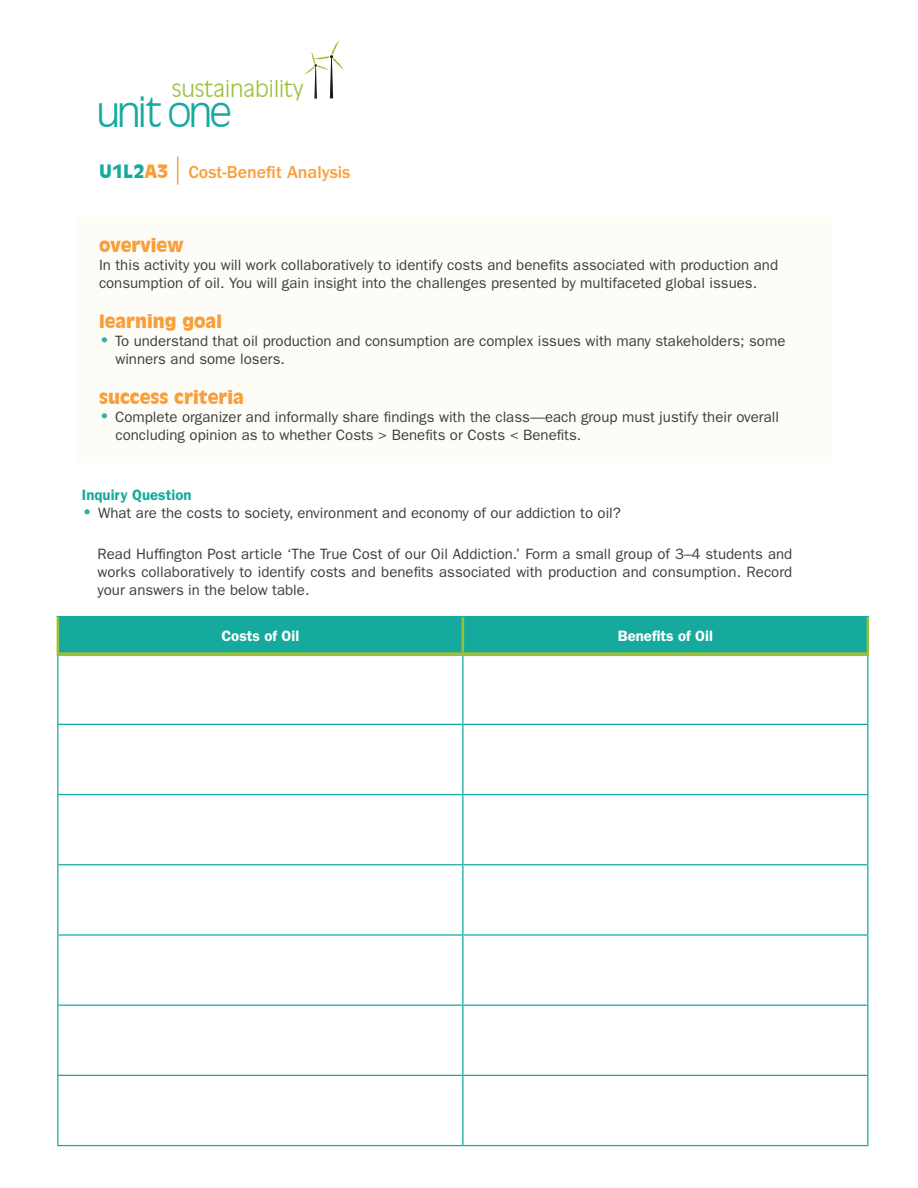
<style>
.page{position:relative;width:918px;height:1188px;background:#fff}
.page>*{position:absolute;margin:0;border:0;box-sizing:border-box;transform-origin:0 0}
.t1{font:300 39.9px "Incised 901 BT";letter-spacing:-.08em;color:#15aa9d}
.t2{font:300 22.35px "Incised 901 BT";color:#9cbf3b}
.t3{font:900 18px "Incised 901 BT";color:#f99f3a}
.t4{font:500 18px "ITC Franklin Gothic Std";color:#f99f3a}
.t5{font:15px/18px "ITC Franklin Gothic Std";color:#3e3e3f}
.t6{font:600 15px "ITC Franklin Gothic Std";color:#fff}
.t7{font:600 15px "ITC Franklin Gothic Std";color:#15aa9d}
.s1{font-family:"Incised 901 BT";font-weight:900;color:#15aa9d}
.s2{font-family:"Incised 901 BT";font-weight:900}
.s3{font-weight:600;font-size:18px;color:#34b0a4}
</style>
<div class="page">
<div style="left:77px;top:217px;width:756px;height:245px;background:#fefcf7"></div>
<svg style="left:304px;top:40px;width:39px;height:59px"></svg>
<svg style="left:177px;top:157px;width:1px;height:28px"></svg>
<div style="left:59px;top:617px;width:808px;height:35px;background:#15aa9d"></div>
<hr style="left:57px;top:616px;width:406px;height:1px;background:#15aa9d">
<hr style="left:463px;top:616px;width:406px;height:1px;background:#15aa9d">
<hr style="left:57px;top:656px;width:1px;height:68px;background:#15aa9d">
<hr style="left:462px;top:656px;width:1px;height:68px;background:#15aa9d">
<hr style="left:867px;top:656px;width:1px;height:68px;background:#15aa9d">
<hr style="left:57px;top:724px;width:406px;height:1px;background:#15aa9d">
<hr style="left:57px;top:725px;width:1px;height:69px;background:#15aa9d">
<hr style="left:463px;top:724px;width:405px;height:1px;background:#15aa9d">
<hr style="left:462px;top:725px;width:1px;height:69px;background:#15aa9d">
<hr style="left:867px;top:725px;width:1px;height:69px;background:#15aa9d">
<hr style="left:57px;top:794px;width:406px;height:1px;background:#15aa9d">
<hr style="left:57px;top:795px;width:1px;height:69px;background:#15aa9d">
<hr style="left:463px;top:794px;width:405px;height:1px;background:#15aa9d">
<hr style="left:462px;top:795px;width:1px;height:69px;background:#15aa9d">
<hr style="left:867px;top:795px;width:1px;height:69px;background:#15aa9d">
<hr style="left:57px;top:864px;width:406px;height:1px;background:#15aa9d">
<hr style="left:57px;top:865px;width:1px;height:69px;background:#15aa9d">
<hr style="left:463px;top:864px;width:405px;height:1px;background:#15aa9d">
<hr style="left:462px;top:865px;width:1px;height:69px;background:#15aa9d">
<hr style="left:867px;top:865px;width:1px;height:69px;background:#15aa9d">
<hr style="left:57px;top:934px;width:406px;height:2px;background:#15aa9d">
<hr style="left:57px;top:936px;width:1px;height:69px;background:#15aa9d">
<hr style="left:463px;top:934px;width:405px;height:2px;background:#15aa9d">
<hr style="left:462px;top:936px;width:1px;height:69px;background:#15aa9d">
<hr style="left:867px;top:936px;width:1px;height:69px;background:#15aa9d">
<hr style="left:57px;top:1005px;width:406px;height:1px;background:#15aa9d">
<hr style="left:57px;top:1006px;width:1px;height:69px;background:#15aa9d">
<hr style="left:463px;top:1005px;width:405px;height:1px;background:#15aa9d">
<hr style="left:462px;top:1006px;width:1px;height:69px;background:#15aa9d">
<hr style="left:867px;top:1006px;width:1px;height:69px;background:#15aa9d">
<hr style="left:57px;top:1075px;width:406px;height:1px;background:#15aa9d">
<hr style="left:57px;top:1076px;width:1px;height:69px;background:#15aa9d">
<hr style="left:463px;top:1075px;width:405px;height:1px;background:#15aa9d">
<hr style="left:462px;top:1076px;width:1px;height:69px;background:#15aa9d">
<hr style="left:867px;top:1076px;width:1px;height:69px;background:#15aa9d">
<hr style="left:57px;top:1145px;width:406px;height:1px;background:#15aa9d">
<hr style="left:463px;top:1145px;width:405px;height:1px;background:#15aa9d">
<hr style="left:57px;top:617px;width:2px;height:35px;background:#9cbf3b">
<hr style="left:462px;top:617px;width:2px;height:35px;background:#9cbf3b">
<hr style="left:867px;top:617px;width:2px;height:35px;background:#9cbf3b">
<svg style="left:57px;top:652px;width:406px;height:4px;background:#92bd41"></svg>
<svg style="left:463px;top:652px;width:406px;height:4px;background:#92bd41"></svg>
<h2 class="t2" style="left:172px;top:75px;width:134px">sustainability</h2>
<h1 class="t1" style="left:96px;top:88px;width:137px">unit one</h1>
<p class="t4" style="left:99px;top:162px;width:253px"><span class="s1">U1L2</span><span class="s2">A3</span> Cost-Benefit Analysis</p>
<p class="t3" style="left:99px;top:235px;width:86px">overview</p>
<p class="t5" style="left:99px;top:256px;width:681px">In this activity you will work collaboratively to identify costs and benefits associated with production and consumption of oil. You will gain insight into the challenges presented by multifaceted global issues.</p>
<p class="t3" style="left:99px;top:310px;width:125px">learning goal</p>
<p class="t5" style="left:115px;top:332px;width:671px;text-indent:-16px"><span class="s3">•</span> To understand that oil production and consumption are complex issues with many stakeholders; some winners and some losers.</p>
<p class="t3" style="left:99px;top:386px;width:146px">success criteria</p>
<p class="t5" style="left:115px;top:408px;width:665px;text-indent:-16px"><span class="s3">•</span> Complete organizer and informally share findings with the class—each group must justify their overall concluding opinion as to whether Costs &gt; Benefits or Costs &lt; Benefits.</p>
<p class="t7" style="left:82px;top:486px;width:111px">Inquiry Question</p>
<p class="t5" style="left:82px;top:504px;width:541px"><span class="s3">•</span> What are the costs to society, environment and economy of our addiction to oil?</p>
<p class="t5" style="left:98px;top:545px;width:696px;text-align:justify">Read Huffington Post article ‘The True Cost of our Oil Addiction.’ Form a small group of 3–4 students and works collaboratively to identify costs and benefits associated with production and consumption. Record your answers in the below table.</p>
<p class="t6" style="left:221px;top:627px;width:79px">Costs of Oil</p>
<p class="t6" style="left:618px;top:627px;width:97px">Benefits of Oil</p>
</div>
